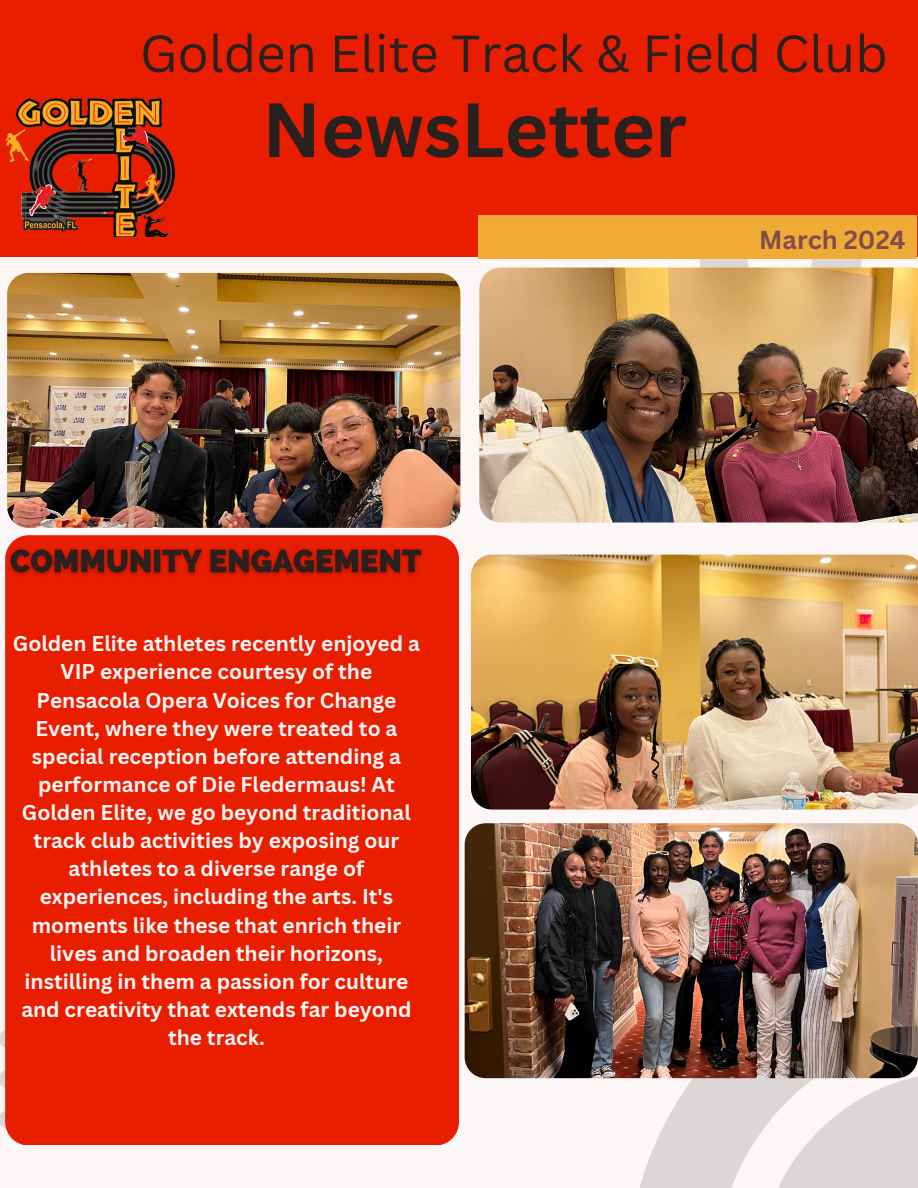
<style>
.page{position:relative;width:918px;height:1188px;background:#fdf6f6}
.page>*{position:absolute;margin:0;border:0;box-sizing:border-box;transform-origin:0 0}
.t1{font:700 75px "Canva Sans";color:#282120}
.t2{font:50.85px "Canva Sans";color:#282120}
.t3{font:700 25.35px "Canva Sans";color:#804c4c}
.t4{font:700 20.85px/28.2px "Canva Sans";color:#fdf6f6;text-align:center}
</style>
<div class="page">
<svg style="left:700px;top:259px;width:162px;height:9px"></svg>
<svg style="left:628px;top:1061px;width:290px;height:127px;fill:#ddd6d6"></svg>
<svg style="left:758px;top:1071px;width:160px;height:117px"></svg>
<img style="left:7px;top:273px;width:453px;height:255px;border-radius:21px">
<svg style="left:0;top:1030px;width:5px;height:17px"></svg>
<svg style="left:0;top:1071px;width:5px;height:17px"></svg>
<svg style="left:0;top:1111px;width:5px;height:17px"></svg>
<div style="left:5px;top:535px;width:454px;height:610px;background:#e91d00"></div>
<img style="left:479px;top:268px;width:439px;height:255px">
<div style="left:0;top:0;width:918px;height:257px;background:#e91d00"></div>
<div style="left:478px;top:215px;width:439px;height:44px;background:#efab35"></div>
<img style="left:5px;top:543px;width:424px;height:41px">
<img style="left:471px;top:555px;width:447px;height:255px">
<img style="left:465px;top:823px;width:453px;height:255px;border-radius:21px">
<img style="left:5px;top:98px;width:171px;height:139px">
<p class="t2" style="left:140px;top:18px;width:750px">Golden Elite Track &amp; Field Club</p>
<p class="t1" style="left:262px;top:77px;width:426px">NewsLetter</p>
<p class="t3" style="left:759px;top:222px;width:148px">March 2024</p>
<p class="t4" style="left:13px;top:629px;width:409px">Golden Elite athletes recently enjoyed a VIP experience courtesy of the Pensacola Opera Voices for Change Event, where they were treated to a special reception before attending a performance of Die Fledermaus! At Golden Elite, we go beyond traditional track club activities by exposing our athletes to a diverse range of experiences, including the arts. It's moments like these that enrich their lives and broaden their horizons, instilling in them a passion for culture and creativity that extends far beyond the track.</p>
</div>
